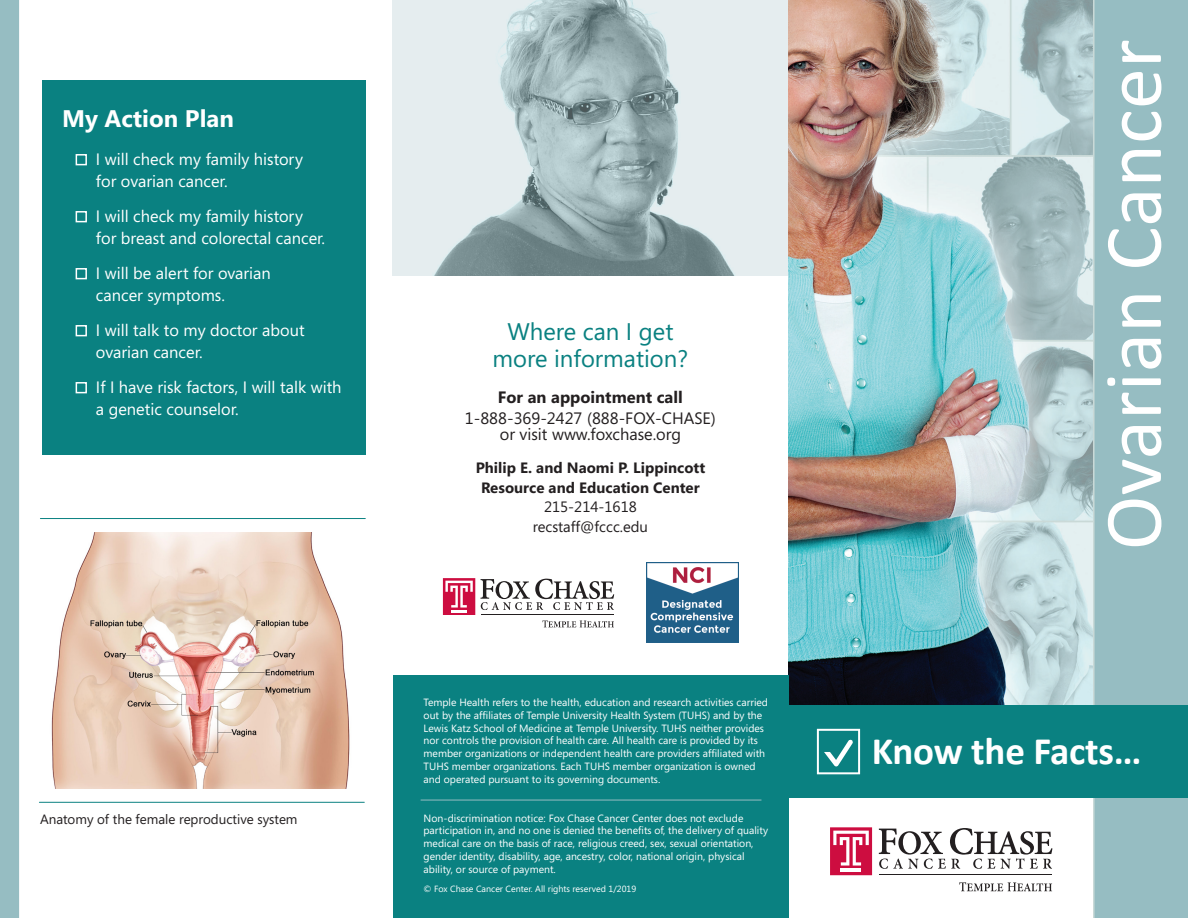
<style>
.page{position:relative;width:1188px;height:918px;background:#fff}
.page>*{position:absolute;margin:0;border:0;box-sizing:border-box;transform-origin:0 0}
.Know_The_Facts{font:82.5px "Calibri";color:#fff}
.Know_The_Facts-2{font:700 39px "Calibri";letter-spacing:-.005em;color:#fff}
.headline{font:24px/27px "Segoe";color:#0a8181;text-align:center}
.headline-2{font:700 24px "Segoe";color:#fff}
.Pink_Check_Boxes{font:16.5px/21.8px "Segoe";color:#fff}
.body-txt{font:16.5px/21.8px "Segoe";color:#231f20;text-align:center}
.body-txt-2{font:15px/19.5px "Segoe";color:#231f20;text-align:center}
.body-txt-3{font:700 15px "Segoe";color:#231f20}
.body-txt-4{font:13.5px "Segoe";color:#231f20}
.back-panel-txt{font:10.5px/12.8px "Segoe";color:#fff}
.back-panel-txt-2{font:9px "Segoe";color:#fff}
.s1{font-weight:700}
</style>
<div class="page">
<img style="left:788px;top:0;width:305px;height:705px">
<svg style="left:1093px;top:0;width:95px;height:918px;background:#a0c2c6"></svg>
<div style="left:0;top:0;width:19px;height:918px;background:#96bdc2"></div>
<div style="left:788px;top:705px;width:400px;height:93px;background:#0a8181"></div>
<div style="left:817px;top:729px;width:43px;height:45px;border:2px solid #fff"></div>
<svg style="left:824px;top:739px;width:29px;height:27px"></svg>
<svg style="left:392px;top:0;width:396px;height:276px;background:#c0ced0"></svg>
<div style="left:830px;top:827px;width:42px;height:48px;background:#cd0d40"></div>
<hr style="left:841px;top:869px;width:20px;height:3px;background:#fff">
<svg style="left:833px;top:831px;width:36px;height:35px"></svg>
<svg style="left:879px;top:828px;width:173px;height:41px"></svg>
<svg style="left:959px;top:882px;width:93px;height:9px"></svg>
<hr style="left:879px;top:874px;width:173px;height:1px;background:#231f20">
<div style="left:42px;top:80px;width:324px;height:374px;background:#0a8181"></div>
<div style="left:76px;top:154px;width:11px;height:11px;border:2px solid #fff"></div>
<div style="left:76px;top:211px;width:11px;height:11px;border:2px solid #fff"></div>
<div style="left:76px;top:268px;width:11px;height:11px;border:2px solid #fff"></div>
<div style="left:76px;top:325px;width:11px;height:11px;border:2px solid #fff"></div>
<div style="left:76px;top:382px;width:11px;height:11px;border:2px solid #fff"></div>
<img style="left:51px;top:533px;width:299px;height:255px">
<hr style="left:40px;top:518px;width:325px;height:1px;background:#0a8181">
<hr style="left:39px;top:802px;width:325px;height:1px;background:#0a8181">
<svg style="left:443px;top:578px;width:32px;height:37px"></svg>
<svg style="left:445px;top:581px;width:28px;height:31px"></svg>
<svg style="left:481px;top:579px;width:133px;height:31px"></svg>
<svg style="left:542px;top:620px;width:72px;height:7px"></svg>
<hr style="left:481px;top:614px;width:133px;height:1px;background:#231f20">
<img style="left:646px;top:562px;width:92px;height:81px">
<div style="left:393px;top:675px;width:396px;height:243px;background:#0a8181"></div>
<hr style="left:421px;top:800px;width:340px;height:1px;background:#96bdc2">
<p class="headline-2" style="left:62px;top:101px;width:173px">My Action Plan</p>
<p class="Pink_Check_Boxes" style="left:96px;top:148px;width:209px">I will check my family history for ovarian cancer.</p>
<p class="Pink_Check_Boxes" style="left:96px;top:205px;width:231px">I will check my family history for breast and colorectal cancer.</p>
<p class="Pink_Check_Boxes" style="left:96px;top:262px;width:177px">I will be alert for ovarian cancer symptoms.</p>
<p class="Pink_Check_Boxes" style="left:96px;top:319px;width:210px">I will talk to my doctor about ovarian cancer.</p>
<p class="Pink_Check_Boxes" style="left:96px;top:376px;width:247px">If I have risk factors, I will talk with a genetic counselor.</p>
<p class="body-txt-4" style="left:40px;top:810px;width:259px">Anatomy of the female reproductive system</p>
<p class="headline" style="left:493px;top:318px;width:197px">Where can I get more information?</p>
<p class="body-txt" style="left:465px;top:386px;width:253px"><span class="s1">For an appointment call<br></span>1-888-369-2427 (888-FOX-CHASE)</p>
<p class="body-txt" style="left:500px;top:423px;width:183px">or visit www.foxchase.org</p>
<p class="body-txt-3" style="left:476px;top:457px;width:231px">Philip E. and Naomi P. Lippincott</p>
<p class="body-txt-2" style="left:481px;top:477px;width:220px"><span class="s1">Resource and Education Center<br></span>215-214-1618<br>recstaff@fccc.edu</p>
<p class="back-panel-txt" style="left:424px;top:696px;width:346px">Temple Health refers to the health, education and research activities carried out by the affiliates of Temple University Health System (TUHS) and by the Lewis Katz School of Medicine at Temple University. TUHS neither provides nor controls the provision of health care. All health care is provided by its member organizations or independent health care providers affiliated with TUHS member organizations. Each TUHS member organization is owned and operated pursuant to its governing documents.</p>
<p class="back-panel-txt" style="left:424px;top:811px;width:346px">Non-discrimination notice: Fox Chase Cancer Center does not exclude participation in, and no one is denied the benefits of, the delivery of quality medical care on the basis of race, religious creed, sex, sexual orientation, gender identity, disability, age, ancestry, color, national origin, physical ability, or source of payment.</p>
<p class="back-panel-txt-2" style="left:424px;top:883px;width:214px">© Fox Chase Cancer Center. All rights reserved 1/2019</p>
<p class="Know_The_Facts" style="left:1081px;top:550px;width:512px;rotate:-90deg">Ovarian Cancer</p>
<p class="Know_The_Facts-2" style="left:872px;top:727px;width:272px">Know the Facts…</p>
</div>
